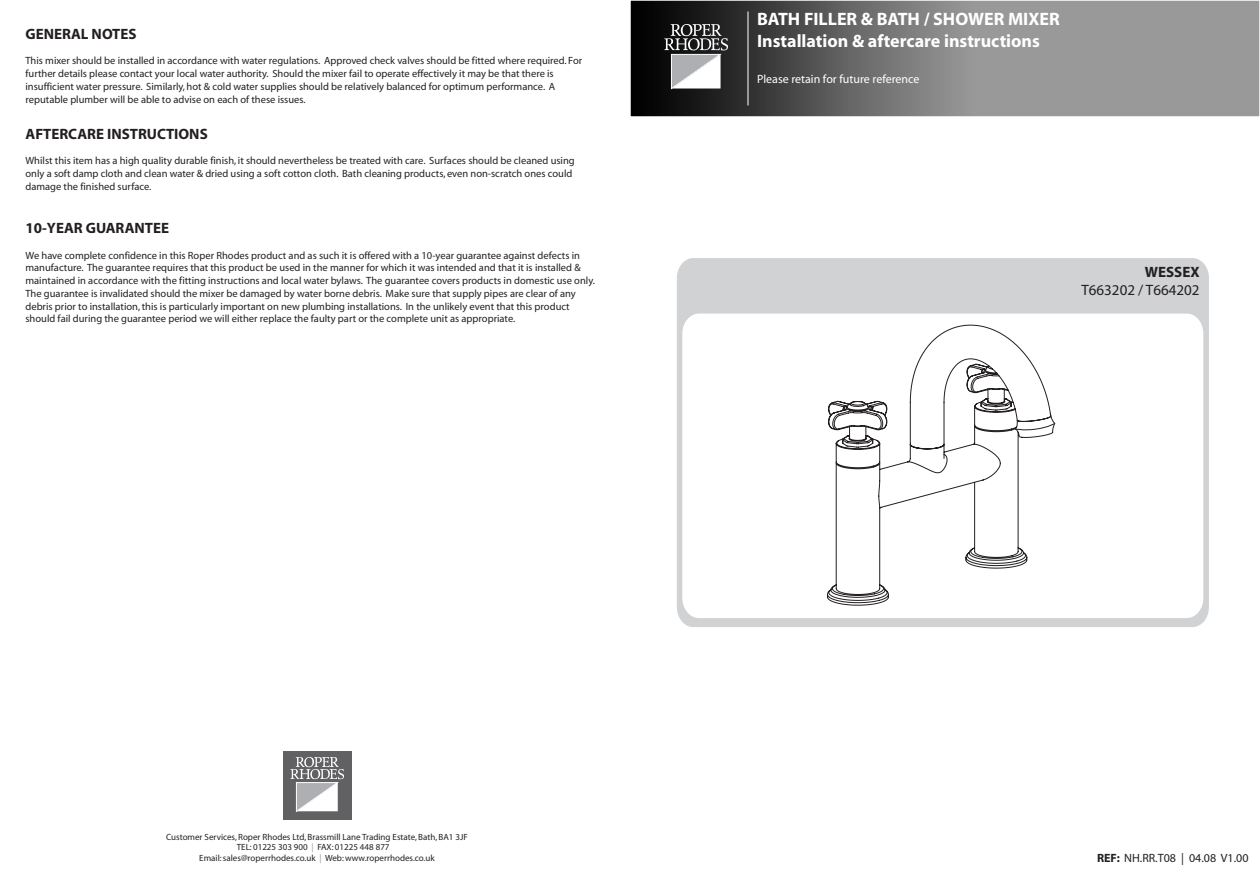
<style>
.page{position:relative;width:1260px;height:891px;background:#fff}
.page>*{position:absolute;margin:0;border:0;box-sizing:border-box;transform-origin:0 0}
.t1{font:700 18px/21.8px "Myriad";color:#fff}
.t2{font:700 15px "Myriad";color:#231f20}
.t3{font:15px/18px "Myriad";color:#231f20;text-align:right}
.t4{font:12px "Myriad";color:#fff}
.t5{font:12px "Myriad";color:#231f20}
.t6{font:10.5px/12.8px "Myriad";color:#231f20}
.t7{font:9px "Myriad";color:#231f20}
.s1{font-weight:700}
.s2{color:#939598}
</style>
<div class="page">
<svg style="left:630px;top:0;width:630px;height:117px;background:#767676"></svg>
<svg style="left:664px;top:24px;width:64px;height:65px"></svg>
<hr style="left:748px;top:11px;width:1px;height:94px;background:#fff">
<div style="left:283px;top:752px;width:68px;height:68px;background:#616164"></div>
<svg style="left:290px;top:757px;width:54px;height:55px"></svg>
<div style="left:677px;top:258px;width:532px;height:369px;background:#d1d2d4"></div>
<svg style="left:682px;top:314px;width:521px;height:304px"></svg>
<svg style="left:827px;top:325px;width:226px;height:281px"></svg>
<svg style="left:1015px;top:413px;width:40px;height:19px"></svg>
<p class="t2" style="left:26px;top:26px;width:113px">GENERAL NOTES</p>
<p class="t6" style="left:25px;top:55px;width:558px">This mixer should be installed in accordance with water regulations. Approved check valves should be fitted where required. For further details please contact your local water authority. Should the mixer fail to operate effectively it may be that there is insufficient water pressure. Similarly, hot &amp; cold water supplies should be relatively balanced for optimum performance. A reputable plumber will be able to advise on each of these issues.</p>
<p class="t2" style="left:26px;top:126px;width:184px">AFTERCARE INSTRUCTIONS</p>
<p class="t6" style="left:25px;top:155px;width:551px">Whilst this item has a high quality durable finish, it should nevertheless be treated with care. Surfaces should be cleaned using only a soft damp cloth and clean water &amp; dried using a soft cotton cloth. Bath cleaning products, even non-scratch ones could damage the finished surface.</p>
<p class="t2" style="left:26px;top:220px;width:145px">10-YEAR GUARANTEE</p>
<p class="t6" style="left:25px;top:249px;width:571px">We have complete confidence in this Roper Rhodes product and as such it is offered with a 10-year guarantee against defects in manufacture. The guarantee requires that this product be used in the manner for which it was intended and that it is installed &amp; maintained in accordance with the fitting instructions and local water bylaws. The guarantee covers products in domestic use only.<br>The guarantee is invalidated should the mixer be damaged by water borne debris. Make sure that supply pipes are clear of any debris prior to installation,this is particularly important on new plumbing installations. In the unlikely event that this product should fail during the guarantee period we will either replace the faulty part or the complete unit as appropriate.</p>
<p class="t1" style="left:757px;top:9px;width:304px">BATH FILLER &amp; BATH / SHOWER MIXER<br>Installation &amp; aftercare instructions</p>
<p class="t4" style="left:757px;top:73px;width:164px">Please retain for future reference</p>
<p class="t3" style="left:1081px;top:263px;width:120px"><span class="s1">WESSEX<br></span>T663202 / T664202</p>
<p class="t7" style="left:166px;top:832px;width:303px">Customer Services, Roper Rhodes Ltd, Brassmill Lane Trading Estate, Bath, BA1 3JF</p>
<p class="t7" style="left:237px;top:843px;width:154px">TEL: 01225 303 900 <span class="s2">|</span> FAX: 01225 448 877</p>
<p class="t7" style="left:199px;top:853px;width:237px">Email:sales@roperrhodes.co.uk <span class="s2">|</span> Web:www.roperrhodes.co.uk</p>
<p class="t5" style="left:1097px;top:852px;width:153px"><span class="s1">REF:</span> NH.RR.T08 | 04.08 V1.00</p>
</div>
